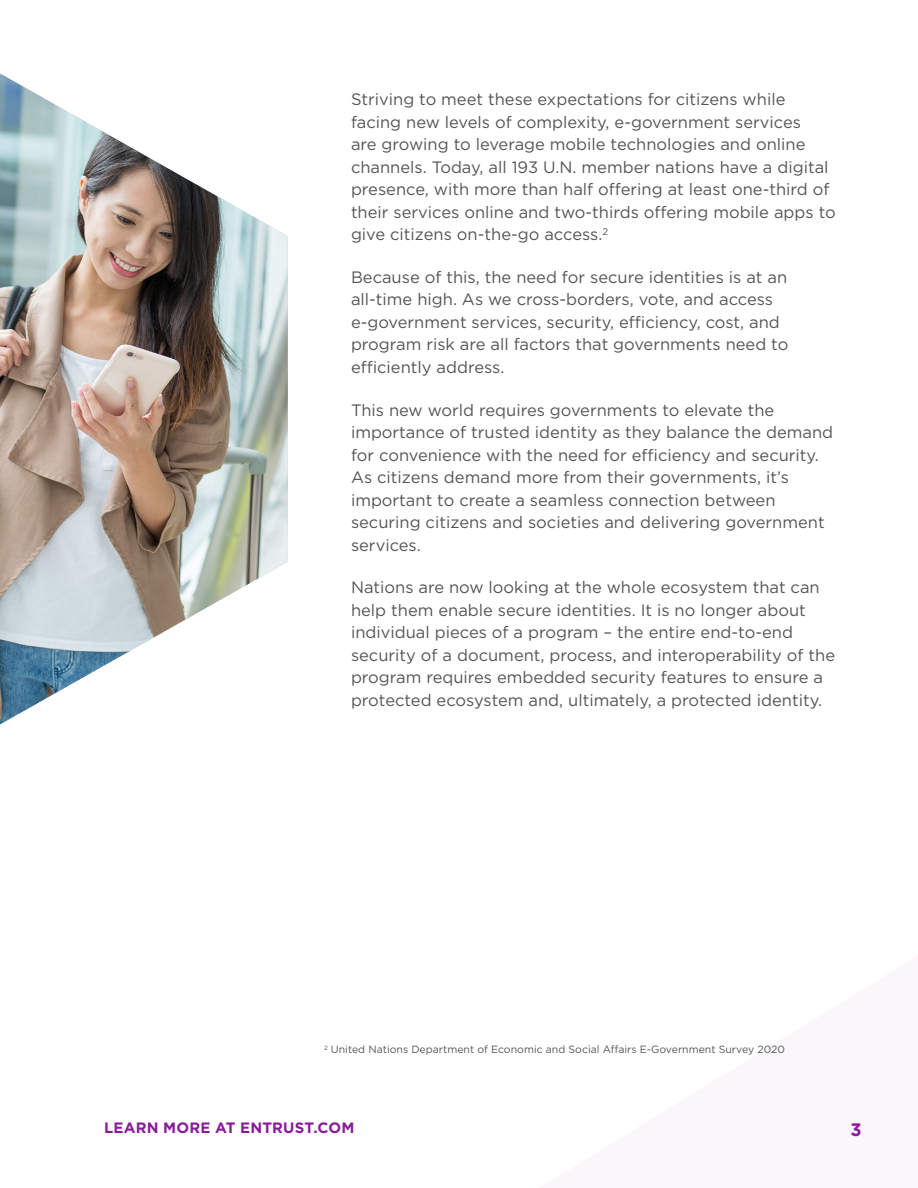
<style>
.page{position:relative;width:918px;height:1188px;background:#fff}
.page>*{position:absolute;margin:0;border:0;box-sizing:border-box;transform-origin:0 0}
.t1{font:700 18px "Gotham";color:#8a1a9b}
.t2{font:16.5px/22.5px "Gotham";color:#55565a}
.t3{font:700 15px "Gotham";letter-spacing:.015em;color:#8a1a9b}
.t4{font:10.5px "Gotham";color:#55565a}
</style>
<div class="page">
<img style="left:0;top:73px;width:288px;height:651px">
<p class="t2" style="left:351px;top:88px;width:486px">Striving to meet these expectations for citizens while facing new levels of complexity, e-government services<br>are growing to leverage mobile technologies and online channels. Today, all 193 U.N. member nations have a digital presence, with more than half offering at least one-third of their services online and two-thirds offering mobile apps to give citizens on-the-go access.<sup>2</sup></p>
<p class="t2" style="left:351px;top:265px;width:439px">Because of this, the need for secure identities is at an all-time high. As we cross-borders, vote, and access e-government services, security, efficiency, cost, and program risk are all factors that governments need to efficiently address.</p>
<p class="t2" style="left:351px;top:398px;width:484px">This new world requires governments to elevate the importance of trusted identity as they balance the demand for convenience with the need for efficiency and security.<br>As citizens demand more from their governments, it’s important to create a seamless connection between securing citizens and societies and delivering government services.</p>
<p class="t2" style="left:351px;top:576px;width:486px">Nations are now looking at the whole ecosystem that can help them enable secure identities. It is no longer about individual pieces of a program – the entire end-to-end security of a document, process, and interoperability of the program requires embedded security features to ensure a protected ecosystem and, ultimately, a protected identity.</p>
<p class="t4" style="left:324px;top:1043px;width:462px"><sup>2</sup> United Nations Department of Economic and Social Affairs E-Government Survey 2020</p>
<p class="t3" style="left:104px;top:1118px;width:252px">LEARN MORE AT ENTRUST.COM</p>
<p class="t1" style="left:851px;top:1117px;width:13px">3</p>
</div>
